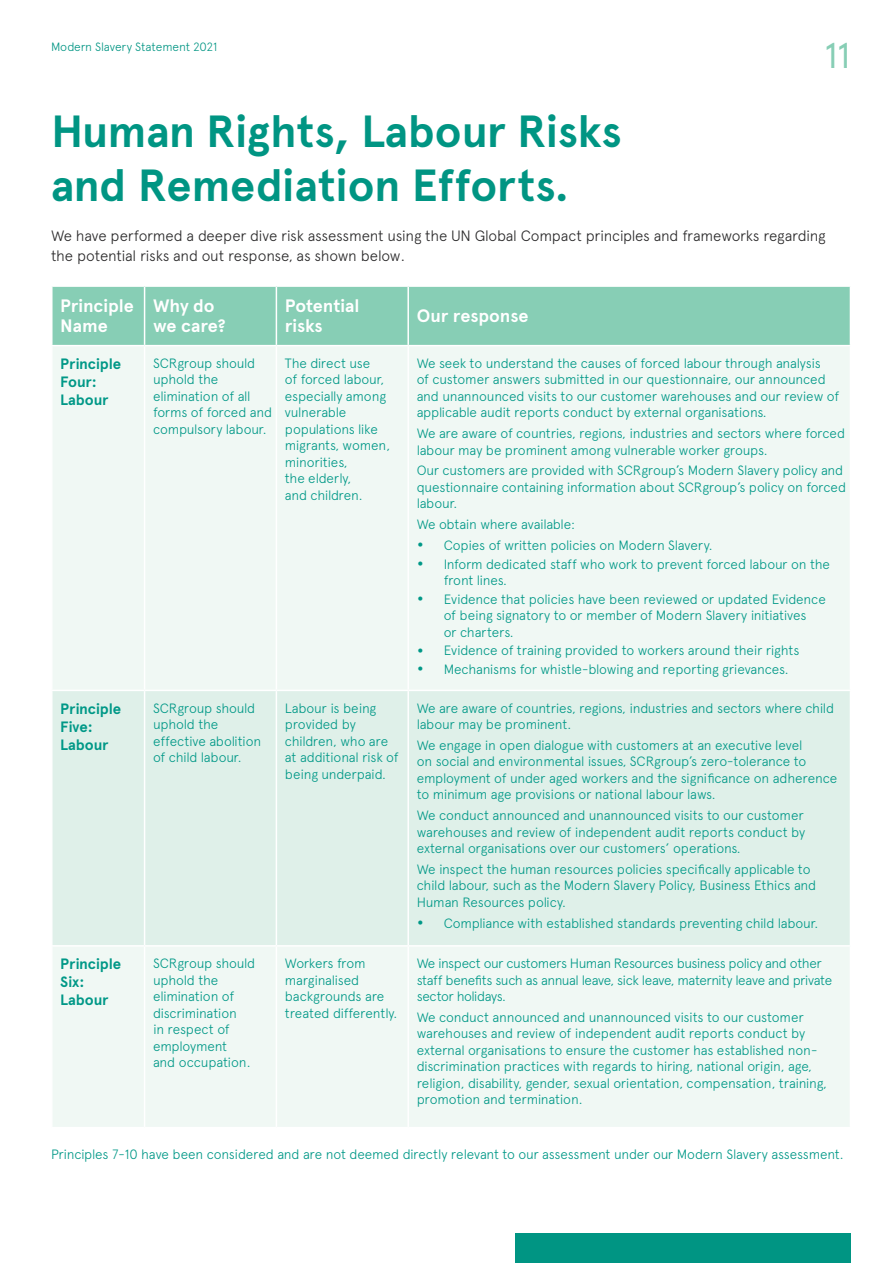
<style>
.page{position:relative;width:893px;height:1263px;background:#fff}
.page>*{position:absolute;margin:0;border:0;box-sizing:border-box;transform-origin:0 0}
.t1{font:700 45px/54px "Apercu";letter-spacing:-.005em;color:#009583}
.t2{font:36px "Apercu";color:#87ceb5}
.t3{font:700 18px/19.5px "Apercu";letter-spacing:-.005em;color:#fff}
.t4{font:300 15px/19.5px "Apercu";letter-spacing:-.015em;color:#292829}
.t5{font:700 15px/18px "Apercu";letter-spacing:-.005em;color:#009887}
.t6{font:300 13.5px/16.5px "Apercu";letter-spacing:-.015em;color:#009887}
.t7{font:300 13.5px/16.5px "Apercu";letter-spacing:-.035em;color:#009887}
.t8{font:300 12px "Apercu";letter-spacing:-.01em;color:#009583}
.s1{font-weight:500;font-size:19.5px}
</style>
<div class="page">
<div style="left:515px;top:1233px;width:335px;height:30px;background:#009583"></div>
<div style="left:53px;top:287px;width:797px;height:58px;background:#87ceb5"></div>
<div style="left:53px;top:347px;width:797px;height:780px;background:#f0f8f4"></div>
<div style="left:53px;top:691px;width:797px;height:254px;background:#dff0e9"></div>
<hr style="left:144px;top:287px;width:1px;height:58px;background:#fff">
<hr style="left:276px;top:287px;width:1px;height:58px;background:#fff">
<hr style="left:407px;top:287px;width:2px;height:58px;background:#fff">
<hr style="left:144px;top:346px;width:1px;height:344px;background:#fff">
<hr style="left:276px;top:346px;width:1px;height:344px;background:#fff">
<hr style="left:407px;top:346px;width:2px;height:344px;background:#fff">
<hr style="left:51px;top:690px;width:94px;height:1px;background:#fff">
<hr style="left:145px;top:690px;width:131px;height:1px;background:#fff">
<hr style="left:144px;top:691px;width:1px;height:254px;background:#fff">
<hr style="left:276px;top:690px;width:132px;height:1px;background:#fff">
<hr style="left:276px;top:691px;width:1px;height:254px;background:#fff">
<hr style="left:408px;top:690px;width:443px;height:1px;background:#fff">
<hr style="left:407px;top:691px;width:2px;height:254px;background:#fff">
<hr style="left:51px;top:945px;width:94px;height:1px;background:#fff">
<hr style="left:145px;top:945px;width:131px;height:1px;background:#fff">
<hr style="left:144px;top:946px;width:1px;height:181px;background:#fff">
<hr style="left:276px;top:945px;width:132px;height:1px;background:#fff">
<hr style="left:276px;top:946px;width:1px;height:181px;background:#fff">
<hr style="left:408px;top:945px;width:443px;height:1px;background:#fff">
<hr style="left:407px;top:946px;width:2px;height:181px;background:#fff">
<p class="t8" style="left:51px;top:40px;width:168px">Modern Slavery Statement 2021</p>
<h2 class="t2" style="left:824px;top:34px;width:28px">11</h2>
<h1 class="t1" style="left:51px;top:104px;width:572px">Human Rights, Labour Risks and Remediation Efforts.</h1>
<p class="t4" style="left:51px;top:226px;width:776px">We have performed a deeper dive risk assessment using the UN Global Compact principles and frameworks regarding the potential risks and out response, as shown below.</p>
<h3 class="t3" style="left:60px;top:297px;width:75px">Principle<br>Name</h3>
<h3 class="t3" style="left:153px;top:297px;width:74px">Why do we care?</h3>
<h3 class="t3" style="left:285px;top:297px;width:76px">Potential risks</h3>
<h3 class="t3" style="left:417px;top:306px;width:113px">Our response</h3>
<p class="t5" style="left:60px;top:355px;width:63px">Principle<br>Four:<br>Labour</p>
<p class="t6" style="left:153px;top:355px;width:121px">SCRgroup should uphold the elimination of all forms of forced and compulsory labour.</p>
<p class="t6" style="left:285px;top:355px;width:107px">The direct use<br>of forced labour, especially among vulnerable populations like migrants, women, minorities,<br>the elderly,<br>and children.</p>
<p class="t6" style="left:417px;top:355px;width:424px">We seek to understand the causes of forced labour through analysis<br>of customer answers submitted in our questionnaire, our announced and unannounced visits to our customer warehouses and our review of applicable audit reports conduct by external organisations.</p>
<p class="t6" style="left:417px;top:425px;width:430px">We are aware of countries, regions, industries and sectors where forced labour may be prominent among vulnerable worker groups.</p>
<p class="t6" style="left:417px;top:462px;width:431px">Our customers are provided with SCRgroup’s Modern Slavery policy and questionnaire containing information about SCRgroup’s policy on forced labour.</p>
<p class="t6" style="left:417px;top:516px;width:160px">We obtain where available:</p>
<p class="t6" style="left:417px;top:537px;width:297px"><span class="s1">•</span> Copies of written policies on Modern Slavery.</p>
<p class="t6" style="left:444px;top:555px;width:388px;text-indent:-27px"><span class="s1">•</span> Inform dedicated staff who work to prevent forced labour on the front lines.</p>
<p class="t6" style="left:444px;top:591px;width:384px;text-indent:-27px"><span class="s1">•</span> Evidence that policies have been reviewed or updated Evidence of being signatory to or member of Modern Slavery initiatives<br>or charters.</p>
<p class="t6" style="left:417px;top:642px;width:384px"><span class="s1">•</span> Evidence of training provided to workers around their rights</p>
<p class="t6" style="left:417px;top:661px;width:373px"><span class="s1">•</span> Mechanisms for whistle-blowing and reporting grievances.</p>
<p class="t5" style="left:60px;top:700px;width:63px">Principle<br>Five:<br>Labour</p>
<p class="t6" style="left:153px;top:700px;width:110px">SCRgroup should uphold the effective abolition of child labour.</p>
<p class="t6" style="left:285px;top:700px;width:115px">Labour is being provided by children, who are at additional risk of being underpaid.</p>
<p class="t6" style="left:417px;top:699px;width:419px">We are aware of countries, regions, industries and sectors where child labour may be prominent.</p>
<p class="t6" style="left:417px;top:737px;width:422px">We engage in open dialogue with customers at an executive level<br>on social and environmental issues, SCRgroup’s zero-tolerance to employment of under aged workers and the significance on adherence to minimum age provisions or national labour laws.</p>
<p class="t6" style="left:417px;top:807px;width:390px;text-align:justify">We conduct announced and unannounced visits to our customer warehouses and review of independent audit reports conduct by external organisations over our customers’ operations.</p>
<p class="t6" style="left:417px;top:861px;width:401px">We inspect the human resources policies specifically applicable to child labour, such as the Modern Slavery Policy, Business Ethics and<br>Human Resources policy.</p>
<p class="t6" style="left:417px;top:915px;width:403px"><span class="s1">•</span> Compliance with established standards preventing child labour.</p>
<p class="t5" style="left:60px;top:955px;width:63px">Principle<br>Six:<br>Labour</p>
<p class="t6" style="left:153px;top:955px;width:104px">SCRgroup should uphold the elimination of discrimination<br>in respect of employment<br>and occupation.</p>
<p class="t6" style="left:285px;top:955px;width:114px">Workers from marginalised backgrounds are treated differently.</p>
<p class="t7" style="left:417px;top:955px;width:417px">We inspect our customers Human Resources business policy and other staff benefits such as annual leave, sick leave, maternity leave and private sector holidays.</p>
<p class="t6" style="left:417px;top:1009px;width:412px">We conduct announced and unannounced visits to our customer warehouses and review of independent audit reports conduct by external organisations to ensure the customer has established non&shy;discrimination practices with regards to hiring, national origin, age, religion, disability, gender, sexual orientation, compensation, training, promotion and termination.</p>
<p class="t6" style="left:51px;top:1146px;width:794px">Principles 7-10 have been considered and are not deemed directly relevant to our assessment under our Modern Slavery assessment.</p>
</div>
